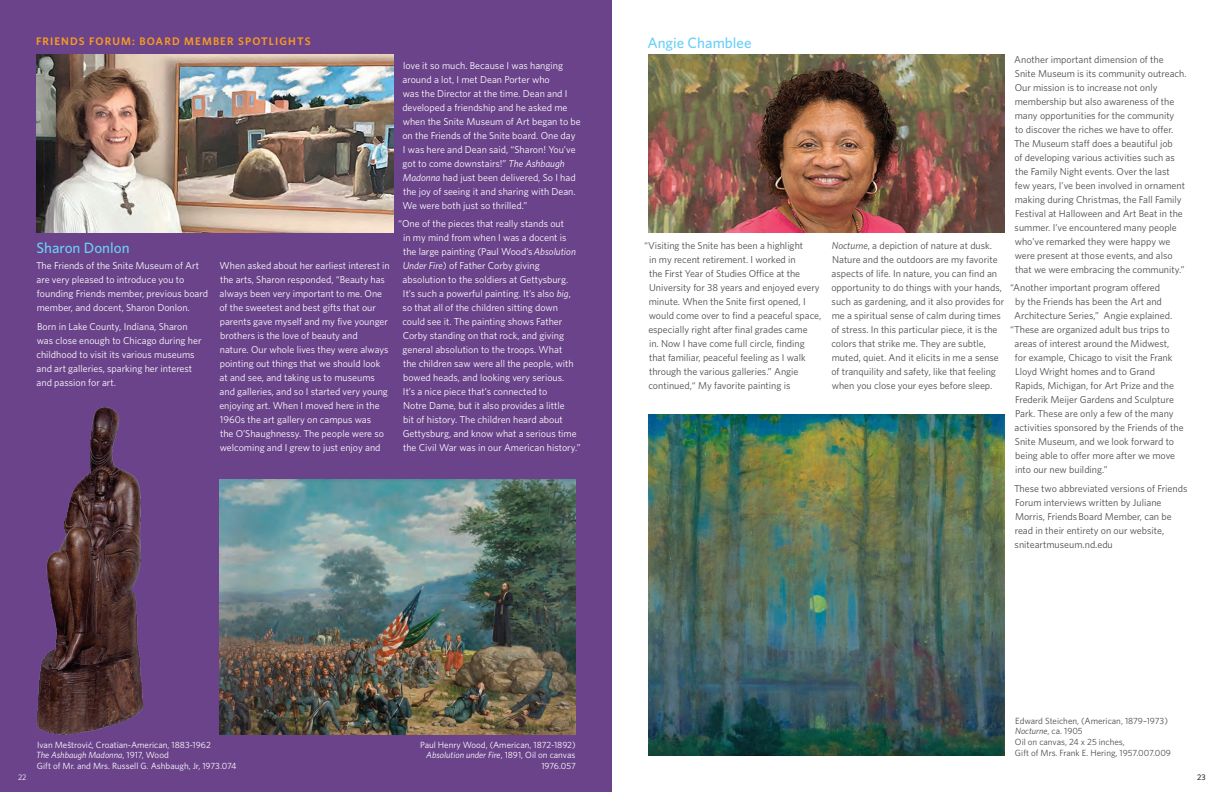
<style>
.page{position:relative;width:1224px;height:792px;background:#fff}
.page>*{position:absolute;margin:0;border:0;box-sizing:border-box;transform-origin:0 0}
.t1{font:500 15px "Whitney HTF";color:#6bcff6}
.Section_Titles{font:600 11px "Whitney HTF";letter-spacing:.1em;color:#f89b22}
.t2{font:10px/14px "Whitney HTF";color:#4b4c4d}
.t3{font:10px/14px "Whitney HTF";color:#fff}
.t4{font:9px/10.8px "Whitney HTF";color:#fff;text-align:right}
.t5{font:9px/10.8px "Whitney HTF";color:#4b4c4d}
.t6{font:8px "Whitney HTF";color:#57585a}
.t7{font:8px "Whitney HTF";color:#fff}
.s1{font-style:italic}
</style>
<div class="page">
<div style="left:0;top:0;width:612px;height:792px;background:#6a438a"></div>
<img style="left:219px;top:479px;width:357px;height:255px">
<img style="left:36px;top:54px;width:357px;height:179px">
<img style="left:36px;top:408px;width:107px;height:326px">
<img style="left:648px;top:54px;width:357px;height:179px">
<img style="left:648px;top:415px;width:357px;height:341px">
<p class="Section_Titles" style="left:36px;top:35px;width:276px">FRIENDS FORUM: BOARD MEMBER SPOTLIGHTS</p>
<p class="t1" style="left:37px;top:239px;width:95px">Sharon Donlon</p>
<p class="t3" style="left:36px;top:259px;width:174px">The Friends of the Snite Museum of Art are very pleased to introduce you to founding Friends member, previous board member, and docent, Sharon Donlon.</p>
<p class="t3" style="left:36px;top:319px;width:167px">Born in Lake County, Indiana, Sharon was close enough to Chicago during her childhood to visit its various museums and art galleries, sparking her interest and passion for art.</p>
<p class="t3" style="left:219px;top:259px;width:172px">When asked about her earliest interest in the arts, Sharon responded, “Beauty has always been very important to me. One of the sweetest and best gifts that our parents gave myself and my five younger brothers is the love of beauty and<br>nature. Our whole lives they were always pointing out things that we should look at and see, and taking us to museums and galleries, and so I started very young enjoying art. When I moved here in the 1960s the art gallery on campus was<br>the O’Shaughnessy. The people were so welcoming and I grew to just enjoy and</p>
<p class="t3" style="left:402px;top:58px;width:180px">love it so much. Because I was hanging around a lot, I met Dean Porter who<br>was the Director at the time. Dean and I developed a friendship and he asked me when the Snite Museum of Art began to be on the Friends of the Snite board. One day<br>I was here and Dean said, “Sharon! You’ve got to come downstairs!” <span class="s1">The Ashbaugh Madonna</span> had just been delivered, So I had the joy of seeing it and sharing with Dean.<br>We were both just so thrilled.”</p>
<p class="t3" style="left:402px;top:217px;width:180px;text-indent:-4px">“One of the pieces that really stands out<br>in my mind from when I was a docent is the large painting (Paul Wood’s <span class="s1">Absolution Under Fire</span>) of Father Corby giving absolution to the soldiers at Gettysburg.<br>It’s such a powerful painting. It’s also <span class="s1">big</span>, so that all of the children sitting down could see it. The painting shows Father Corby standing on that rock, and giving general absolution to the troops. What<br>the children saw were all the people, with bowed heads, and looking very serious.<br>It’s a nice piece that’s connected to<br>Notre Dame, but it also provides a little<br>bit of history. The children heard about Gettysburg, and know what a serious time the Civil War was in our American history.”</p>
<p class="t1" style="left:647px;top:34px;width:106px">Angie Chamblee</p>
<p class="t2" style="left:648px;top:239px;width:174px;text-indent:-4px">“Visiting the Snite has been a highlight<br>in my recent retirement. I worked in<br>the First Year of Studies Office at the University for 38 years and enjoyed every minute. When the Snite first opened, I would come over to find a peaceful space, especially right after final grades came<br>in. Now I have come full circle, finding that familiar, peaceful feeling as I walk through the various galleries.” Angie continued,“ My favorite painting is</p>
<p class="t2" style="left:1014px;top:52px;width:174px">Another important dimension of the Snite Museum is its community outreach.<br>Our mission is to increase not only membership but also awareness of the many opportunities for the community<br>to discover the riches we have to offer.<br>The Museum staff does a beautiful job<br>of developing various activities such as the Family Night events. Over the last<br>few years, I’ve been involved in ornament making during Christmas, the Fall Family Festival at Halloween and Art Beat in the summer. I’ve encountered many people who’ve remarked they were happy we were present at those events, and also that we were embracing the community.”</p>
<p class="t2" style="left:1010px;top:281px;width:151px">“Another important program offered</p>
<p class="t2" style="left:1015px;top:295px;width:148px">by the Friends has been the Art and</p>
<p class="t2" style="left:1014px;top:309px;width:160px">Architecture Series,” Angie explained.</p>
<p class="t2" style="left:1010px;top:323px;width:161px">“These are organized adult bus trips to</p>
<p class="t2" style="left:1015px;top:337px;width:156px">areas of interest around the Midwest,</p>
<p class="t2" style="left:1015px;top:351px;width:159px">for example, Chicago to visit the Frank</p>
<p class="t2" style="left:1015px;top:365px;width:141px">Lloyd Wright homes and to Grand</p>
<p class="t2" style="left:1015px;top:379px;width:160px">Rapids, Michigan, for Art Prize and the</p>
<p class="t2" style="left:1015px;top:393px;width:160px">Frederik Meijer Gardens and Sculpture</p>
<p class="t2" style="left:1015px;top:407px;width:160px">Park. These are only a few of the many</p>
<p class="t2" style="left:1015px;top:421px;width:170px">activities sponsored by the Friends of the</p>
<p class="t2" style="left:1015px;top:435px;width:161px">Snite Museum, and we look forward to</p>
<p class="t2" style="left:1015px;top:449px;width:161px">being able to offer more after we move</p>
<p class="t2" style="left:1015px;top:463px;width:94px">into our new building.”</p>
<p class="t2" style="left:1014px;top:481px;width:175px">These two abbreviated versions of Friends Forum interviews written by Juliane Morris, Friends Board Member, can be read in their entirety on our website, sniteartmuseum.nd.edu</p>
<p class="t2" style="left:831px;top:239px;width:174px"><span class="s1">Nocturne</span>, a depiction of nature at dusk.<br>Nature and the outdoors are my favorite aspects of life. In nature, you can find an opportunity to do things with your hands, such as gardening, and it also provides for me a spiritual sense of calm during times of stress. In this particular piece, it is the colors that strike me. They are subtle, muted, quiet. And it elicits in me a sense of tranquility and safety, like that feeling when you close your eyes before sleep.</p>
<p class="t7" style="left:18px;top:772px;width:10px">22</p>
<p class="t4" style="left:37px;top:739px;width:175px">Ivan Meštrovic’, Croatian-American, 1883-1962</p>
<p class="t4" style="left:36px;top:750px;width:202px;text-align:left"><span class="s1">The Ashbaugh Madonna</span>, 1917, Wood<br>Gift of Mr. and Mrs. Russell G. Ashbaugh, Jr, 1973.074</p>
<p class="t4" style="left:420px;top:739px;width:157px">Paul Henry Wood, (American, 1872-1892)<br><span class="s1">Absolution under Fire</span>, 1891, Oil on canvas<br>1976.057</p>
<p class="t5" style="left:1015px;top:715px;width:158px">Edward Steichen, (American, 1879–1973)<br><span class="s1">Nocturne</span>, ca. 1905<br>Oil on canvas, 24 x 25 inches,<br>Gift of Mrs. Frank E. Hering, 1957.007.009</p>
<p class="t6" style="left:1197px;top:772px;width:10px">23</p>
</div>
